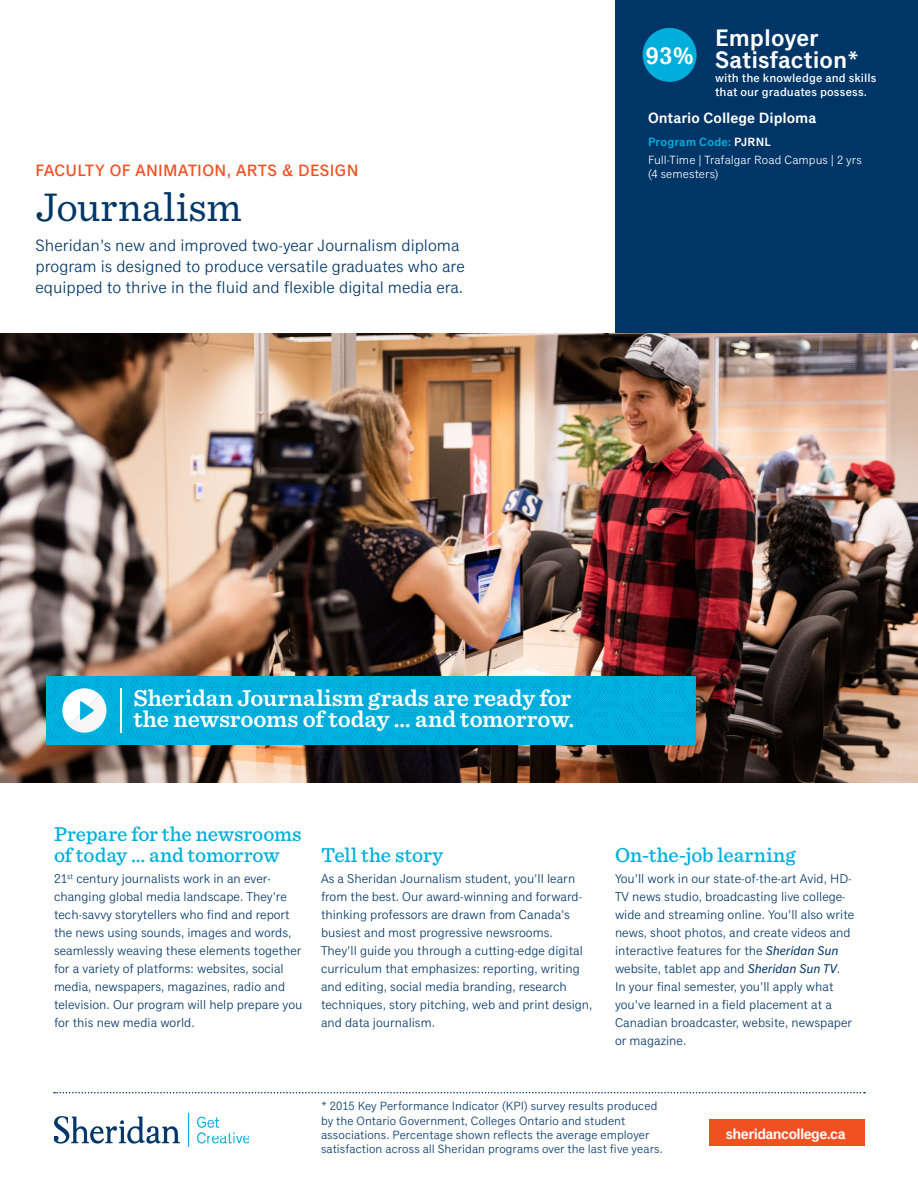
<style>
.page{position:relative;width:918px;height:1188px;background:#fff}
.page>*{position:absolute;margin:0;border:0;box-sizing:border-box;transform-origin:0 0}
.t1{font:42px "Sentinel";letter-spacing:.005em;color:#003667}
.p_benefit-statement{font:600 24px/21px "Sentinel";color:#fff}
.program_rating_title{font:600 24px/21.6px "Classic Grotesque Pro";color:#fff}
.program_rating{font:600 24px "Classic Grotesque Pro";color:#fff}
.t2{font:500 21px/21px "Sentinel";color:#00aedc}
.p_header-intro{font:16.5px/21px "Classic Grotesque Pro";color:#003667}
.h2_faculty{font:500 16.5px "Classic Grotesque Pro";letter-spacing:.025em;color:#f15122}
.p_meta_credential{font:600 15px "Classic Grotesque Pro";color:#fff}
.p_meta_credential-2{font:600 15px "Classic Grotesque Pro";letter-spacing:-.04em;color:#fff}
.t3{font:12.75px/18px "Classic Grotesque Pro";color:#003667}
.p_admissions{font:12px/14.2px "Classic Grotesque Pro";letter-spacing:.005em;color:#003667}
.program_rating_subti{font:500 12px/14.2px "Classic Grotesque Pro";letter-spacing:.01em;color:#fff}
.p_meta_small{font:12px/14.2px "Classic Grotesque Pro";letter-spacing:.005em;color:#fff}
.p_meta_attributes{font:600 12px "Classic Grotesque Pro";letter-spacing:.01em;color:#00aedc}
.s1{color:#fff}
.s2{font-style:italic}
</style>
<div class="page">
<div style="left:615px;top:0;width:303px;height:365px;background:#003667"></div>
<img style="left:54px;top:1114px;width:195px;height:33px">
<svg style="left:54px;top:1092px;width:811px;height:1px"></svg>
<div style="left:710px;top:1120px;width:155px;height:26px;background:#f15122"></div>
<img style="left:0;top:333px;width:918px;height:450px">
<img style="left:46px;top:676px;width:649px;height:69px">
<hr style="left:120px;top:688px;width:2px;height:45px;background:#fff">
<svg style="left:62px;top:688px;width:44px;height:45px"></svg>
<div style="left:643px;top:28px;width:54px;height:54px;background:#00aedc;border-radius:50%"></div>
<p class="h2_faculty" style="left:36px;top:161px;width:324px">FACULTY OF ANIMATION, ARTS &amp; DESIGN</p>
<p class="t1" style="left:36px;top:176px;width:208px">Journalism</p>
<p class="p_header-intro" style="left:36px;top:235px;width:431px">Sheridan’s new and improved two-year Journalism diploma program is designed to produce versatile graduates who are equipped to thrive in the fluid and flexible digital media era.</p>
<p class="program_rating" style="left:645px;top:42px;width:50px">93%</p>
<p class="program_rating_title" style="left:715px;top:29px;width:146px">Employer<br>Satisfaction*</p>
<p class="program_rating_subti" style="left:715px;top:71px;width:163px">with the knowledge and skills that our graduates possess.</p>
<p class="p_meta_credential" style="left:648px;top:109px;width:170px">Ontario College Diploma</p>
<p class="p_meta_attributes" style="left:648px;top:135px;width:124px">Program Code: <span class="s1">PJRNL</span></p>
<p class="p_meta_small" style="left:648px;top:153px;width:215px">Full-Time | Trafalgar Road Campus | 2 yrs (4 semesters)</p>
<p class="p_benefit-statement" style="left:134px;top:687px;width:442px">Sheridan Journalism grads are ready for the newsrooms of today … and tomorrow.</p>
<p class="t2" style="left:54px;top:822px;width:249px">Prepare for the newsrooms of today ... and tomorrow</p>
<p class="t3" style="left:54px;top:870px;width:250px">21<sup>st</sup> century journalists work in an ever&shy;changing global media landscape. They’re tech-savvy storytellers who find and report the news using sounds, images and words, seamlessly weaving these elements together for a variety of platforms: websites, social media, newspapers, magazines, radio and television. Our program will help prepare you for this new media world.</p>
<p class="t2" style="left:321px;top:843px;width:124px">Tell the story</p>
<p class="t3" style="left:321px;top:870px;width:273px">As a Sheridan Journalism student, you’ll learn from the best. Our award-winning and forward&shy;thinking professors are drawn from Canada’s busiest and most progressive newsrooms.<br>They’ll guide you through a cutting-edge digital curriculum that emphasizes: reporting, writing and editing, social media branding, research techniques, story pitching, web and print design, and data journalism.</p>
<p class="t2" style="left:615px;top:843px;width:182px">On-the-job learning</p>
<p class="t3" style="left:615px;top:870px;width:241px">You’ll work in our state-of-the-art Avid, HD-TV news studio, broadcasting live college&shy;wide and streaming online. You’ll also write news, shoot photos, and create videos and interactive features for the <span class="s2">Sheridan Sun </span>website, tablet app and <span class="s2">Sheridan Sun TV</span>.<br>In your final semester, you’ll apply what you’ve learned in a field placement at a Canadian broadcaster, website, newspaper or magazine.</p>
<p class="p_admissions" style="left:321px;top:1100px;width:343px">* 2015 Key Performance Indicator (KPI) survey results produced by the Ontario Government, Colleges Ontario and student associations. Percentage shown reflects the average employer satisfaction across all Sheridan programs over the last five years.</p>
<p class="p_meta_credential-2" style="left:726px;top:1125px;width:121px">sheridancollege.ca</p>
</div>
